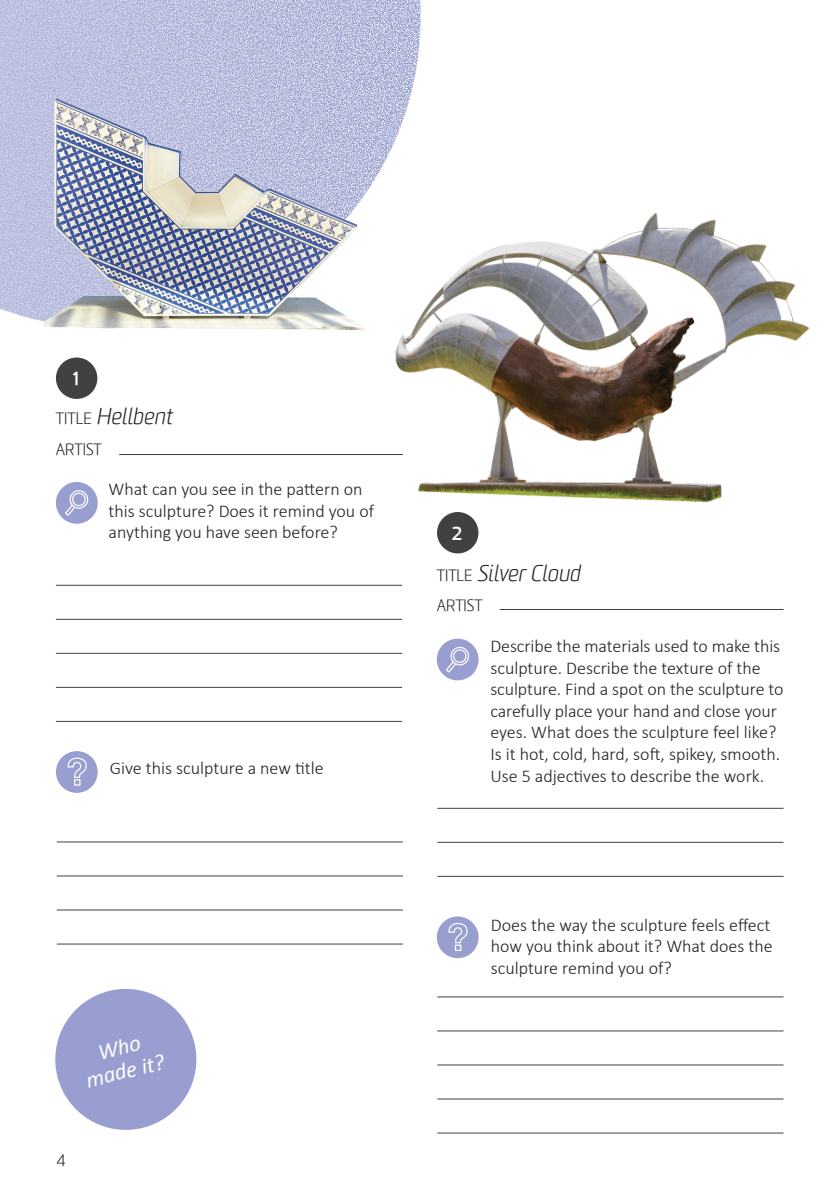
<style>
.page{position:relative;width:840px;height:1191px;background:#fff}
.page>*{position:absolute;margin:0;border:0;box-sizing:border-box;transform-origin:0 0}
.t1{font:italic 22.6px/24.2px "Calibri";color:#fff;text-align:center}
.t2{font:italic 300 22px "Worldly";color:#231f20}
.t3{font:700 18.2px "Worldly";color:#fff}
.t4{font:300 18px/21.6px "Calibri";color:#231f20}
.t5{font:300 16px "Worldly";color:#231f20}
.s1{font-style:normal;font-size:16px}
</style>
<div class="page">
<img style="left:0;top:0;width:420px;height:321px">
<div style="left:56px;top:482px;width:42px;height:42px;background:#989ecf;border-radius:50%"></div>
<svg style="left:65px;top:490px;width:23px;height:26px"></svg>
<div style="left:56px;top:751px;width:42px;height:42px;background:#989ecf;border-radius:50%"></div>
<svg style="left:67px;top:757px;width:20px;height:29px"></svg>
<hr style="left:57px;top:909px;width:346px;height:1px;background:#414142">
<hr style="left:57px;top:943px;width:346px;height:1px;background:#414142">
<hr style="left:57px;top:841px;width:346px;height:1px;background:#414142">
<hr style="left:57px;top:875px;width:346px;height:1px;background:#414142">
<hr style="left:56px;top:585px;width:346px;height:1px;background:#414142">
<hr style="left:56px;top:619px;width:346px;height:1px;background:#414142">
<hr style="left:56px;top:653px;width:346px;height:1px;background:#414142">
<hr style="left:56px;top:687px;width:346px;height:1px;background:#414142">
<hr style="left:56px;top:721px;width:346px;height:1px;background:#414142">
<hr style="left:119px;top:454px;width:284px;height:1px;background:#414142">
<img style="left:43px;top:72px;width:320px;height:301px">
<img style="left:389px;top:200px;width:421px;height:319px">
<svg style="left:55px;top:989px;width:142px;height:141px"></svg>
<div style="left:436px;top:638px;width:42px;height:42px;background:#989ecf;border-radius:50%"></div>
<svg style="left:446px;top:646px;width:23px;height:26px"></svg>
<div style="left:436px;top:916px;width:42px;height:42px;background:#989ecf;border-radius:50%"></div>
<svg style="left:448px;top:923px;width:20px;height:28px"></svg>
<hr style="left:437px;top:1064px;width:346px;height:1px;background:#414142">
<hr style="left:437px;top:1098px;width:346px;height:1px;background:#414142">
<hr style="left:437px;top:996px;width:346px;height:1px;background:#414142">
<hr style="left:437px;top:1132px;width:346px;height:1px;background:#414142">
<hr style="left:437px;top:1030px;width:346px;height:1px;background:#414142">
<hr style="left:437px;top:808px;width:346px;height:1px;background:#414142">
<hr style="left:437px;top:842px;width:346px;height:1px;background:#414142">
<hr style="left:437px;top:876px;width:346px;height:1px;background:#414142">
<hr style="left:499px;top:609px;width:284px;height:1px;background:#414142">
<div style="left:56px;top:357px;width:41px;height:42px;background:#414142;border-radius:50%"></div>
<div style="left:437px;top:512px;width:41px;height:41px;background:#414142;border-radius:50%"></div>
<p class="t3" style="left:72px;top:367px;width:9px">1</p>
<p class="t2" style="left:56px;top:403px;width:122px"><span class="s1">T I T L E</span> Hellbent</p>
<p class="t5" style="left:56px;top:439px;width:47px">ARTIST</p>
<p class="t4" style="left:108px;top:477px;width:267px">What can you see in the pattern on this sculpture? Does it remind you of anything you have seen before?</p>
<p class="t4" style="left:110px;top:756px;width:215px">Give this sculpture a new title</p>
<p class="t1" style="left:77px;top:1044px;width:82px;rotate:-14deg">Who made it?</p>
<p class="t5" style="left:57px;top:1151px;width:10px">4</p>
<p class="t3" style="left:452px;top:521px;width:11px">2</p>
<p class="t2" style="left:436px;top:560px;width:149px"><span class="s1">T I T L E</span> SilverCloud</p>
<p class="t5" style="left:436px;top:596px;width:47px">ARTIST</p>
<p class="t4" style="left:490px;top:634px;width:294px">Describe the materials used to make this sculpture. Describe the texture of the sculpture. Find a spot on the sculpture to carefully place your hand and close your eyes. What does the sculpture feel like?<br>Is it hot, cold, hard, soft, spikey, smooth.<br>Use 5 adjectives to describe the work.</p>
<p class="t4" style="left:490px;top:913px;width:283px">Does the way the sculpture feels effect how you think about it? What does the sculpture remind you of?</p>
</div>
